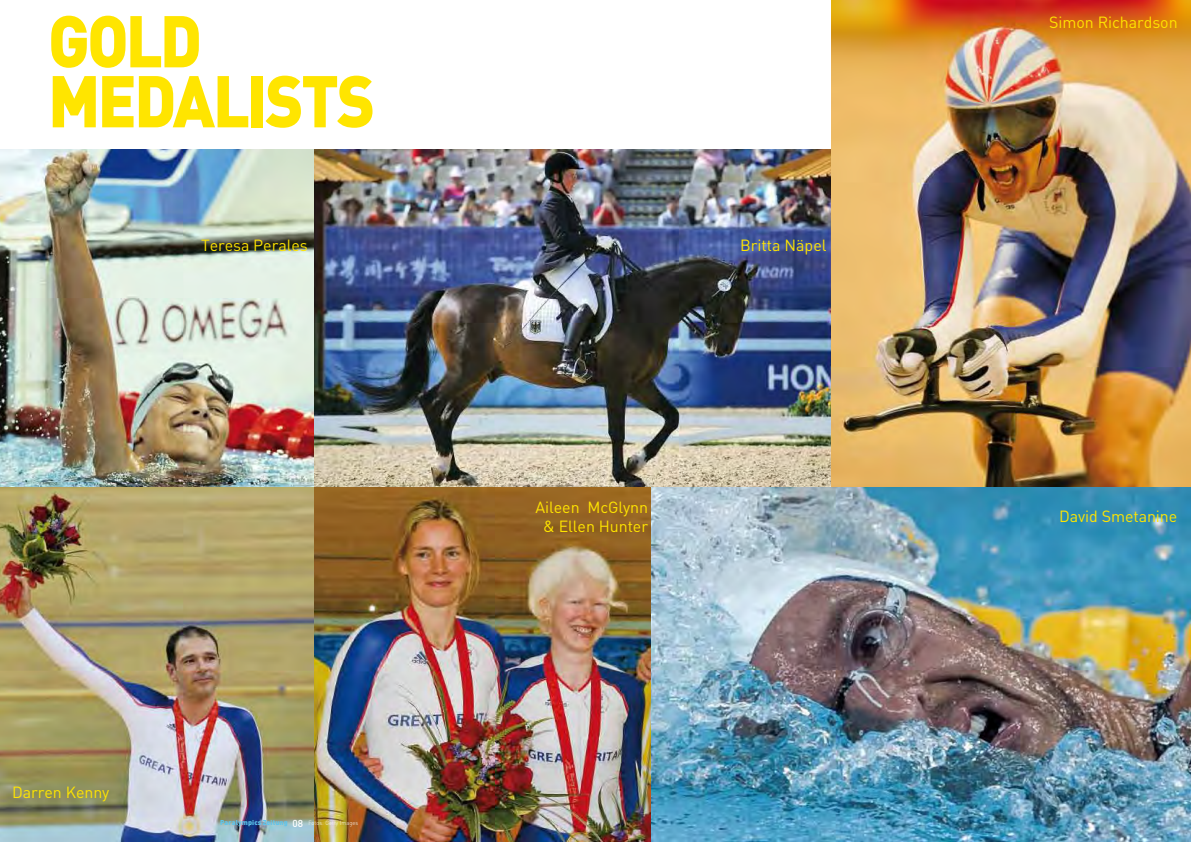
<style>
.page{position:relative;width:1191px;height:842px;background:#fff}
.page>*{position:absolute;margin:0;border:0;box-sizing:border-box;transform-origin:0 0}
.t1{font:900 72px/60px "DIN";letter-spacing:-.045em;color:#ffe500;scale:.9 1}
.t2{font:16px/19.2px "DIN";letter-spacing:-.005em;color:#ffe500;text-align:center}
.t3{font:900 7px "DIN";letter-spacing:.015em;color:#5ec5ed}
.s1{font-weight:500;font-size:10px;color:#fff}
.s2{font-weight:300;font-size:6px;color:#fff}
</style>
<div class="page">
<img style="left:313px;top:149px;width:518px;height:339px">
<img style="left:0;top:149px;width:313px;height:339px">
<img style="left:313px;top:488px;width:338px;height:354px">
<img style="left:0;top:488px;width:313px;height:354px">
<img style="left:831px;top:0;width:360px;height:487px">
<img style="left:651px;top:487px;width:540px;height:355px">
<h1 class="t1" style="left:48px;top:11px;width:365px">Gold<br>Medalists</h1>
<p class="t2" style="left:1049px;top:13px;width:130px">Simon Richardson</p>
<p class="t2" style="left:201px;top:236px;width:108px">Teresa Perales</p>
<p class="t2" style="left:740px;top:236px;width:88px">Britta Näpel</p>
<p class="t2" style="left:535px;top:497px;width:114px">Aileen McGlynn &amp; Ellen Hunter</p>
<p class="t2" style="left:12px;top:782px;width:99px">Darren Kenny</p>
<p class="t3" style="left:220px;top:819px;width:140px">Paralympics Zeitung <span class="s1">08</span> <span class="s2">Fotos: Getty Images</span></p>
<p class="t2" style="left:1059px;top:507px;width:120px">David Smetanine</p>
</div>
